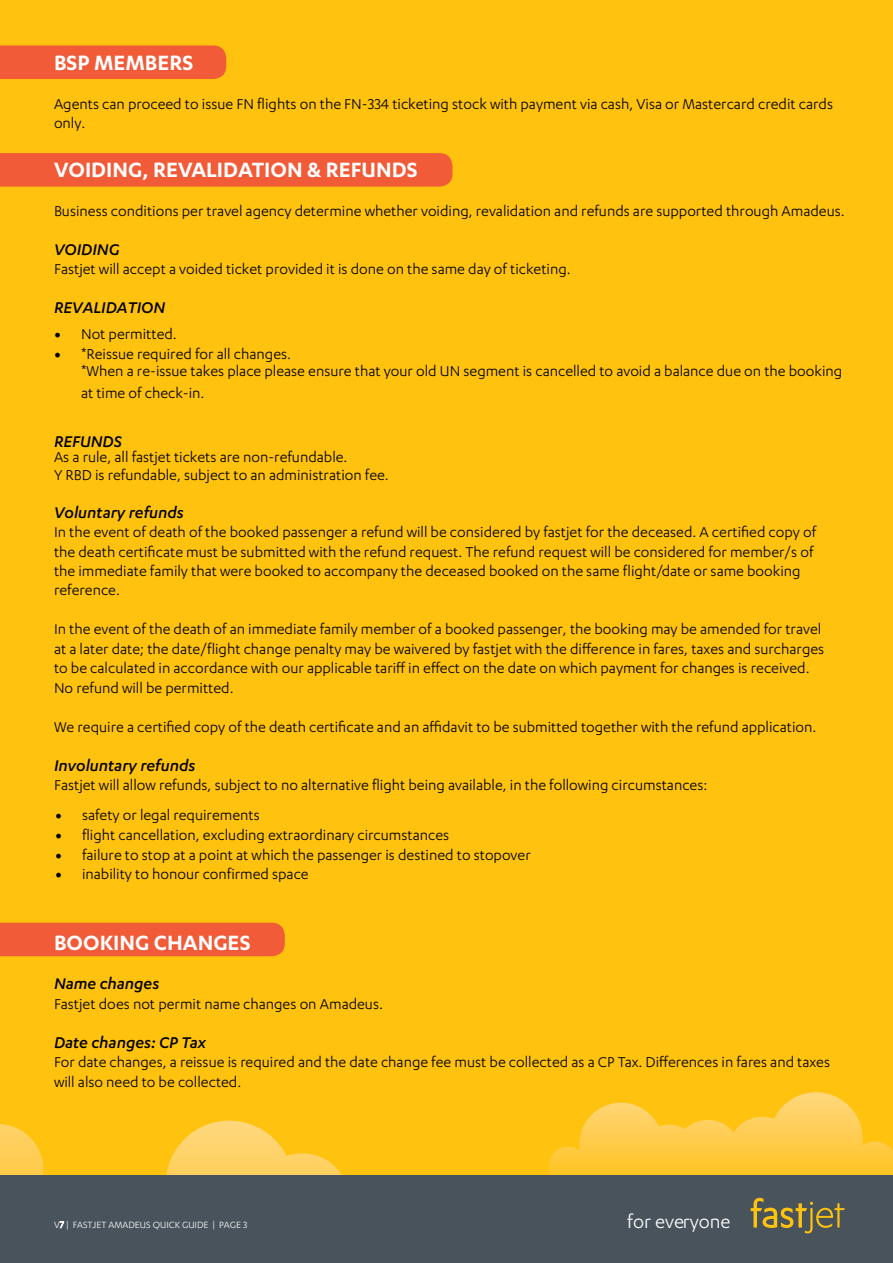
<style>
.page{position:relative;width:893px;height:1263px;background:#ffc20e}
.page>*{position:absolute;margin:0;border:0;box-sizing:border-box;transform-origin:0 0}
.t1{font:600 24px "Karbon";color:#fff}
.t2{font:21.3px "Karbon";color:#fff}
.t3{font:italic 500 18px "Karbon";color:#000}
.t4{font:16.5px/19.5px "Karbon";color:#000}
.t5{font:10.5px "Karbon";color:#fff}
.s1{font-family:"Minion Pro";font-size:18px}
</style>
<div class="page">
<img style="left:548px;top:1092px;width:345px;height:84px">
<img style="left:0;top:1124px;width:44px;height:52px">
<img style="left:119px;top:1121px;width:230px;height:55px">
<div style="left:0;top:1176px;width:893px;height:87px;background:#48535b"></div>
<svg style="left:751px;top:1198px;width:94px;height:35px"></svg>
<div style="left:0;top:45px;width:226px;height:34px;background:#f15b38"></div>
<div style="left:0;top:153px;width:452px;height:34px;background:#f15b38"></div>
<div style="left:0;top:923px;width:285px;height:33px;background:#f15b38"></div>
<h1 class="t1" style="left:54px;top:49px;width:141px">BSP MEMBERS</h1>
<p class="t4" style="left:54px;top:94px;width:781px">Agents can proceed to issue FN flights on the FN-334 ticketing stock with payment via cash, Visa or Mastercard credit cards only.</p>
<h1 class="t1" style="left:54px;top:156px;width:365px">VOIDING, REVALIDATION &amp; REFUNDS</h1>
<p class="t4" style="left:54px;top:201px;width:792px">Business conditions per travel agency determine whether voiding, revalidation and refunds are supported through Amadeus.</p>
<p class="t3" style="left:54px;top:239px;width:67px">VOIDING</p>
<p class="t4" style="left:54px;top:259px;width:518px">Fastjet will accept a voided ticket provided it is done on the same day of ticketing.</p>
<p class="t3" style="left:54px;top:297px;width:113px">REVALIDATION</p>
<p class="t4" style="left:54px;top:324px;width:124px"><span class="s1">•</span> Not permitted.</p>
<p class="t4" style="left:81px;top:344px;width:763px;line-height:17.7px;text-indent:-27px"><span class="s1">•</span> *Reissue required for all changes.<br>*When a re-issue takes place please ensure that your old UN segment is cancelled to avoid a balance due on the booking</p>
<p class="t4" style="left:81px;top:383px;width:125px">at time of check-in.</p>
<p class="t3" style="left:54px;top:432px;width:69px">REFUNDS</p>
<p class="t4" style="left:54px;top:447px;width:336px;line-height:18.6px">As a rule, all fastjet tickets are non-refundable.<br>Y RBD is refundable, subject to an administration fee.</p>
<p class="t3" style="left:54px;top:502px;width:131px">Voluntary refunds</p>
<p class="t4" style="left:54px;top:522px;width:764px">In the event of death of the booked passenger a refund will be considered by fastjet for the deceased. A certified copy of the death certificate must be submitted with the refund request. The refund request will be considered for member/s of the immediate family that were booked to accompany the deceased booked on the same flight/date or same booking reference.</p>
<p class="t4" style="left:54px;top:619px;width:772px">In the event of the death of an immediate family member of a booked passenger, the booking may be amended for travel at a later date; the date/flight change penalty may be waivered by fastjet with the difference in fares, taxes and surcharges to be calculated in accordance with our applicable tariff in effect on the date on which payment for changes is received.<br>No refund will be permitted.</p>
<p class="t4" style="left:54px;top:717px;width:764px">We require a certified copy of the death certificate and an affidavit to be submitted together with the refund application.</p>
<p class="t3" style="left:54px;top:755px;width:143px">Involuntary refunds</p>
<p class="t4" style="left:54px;top:775px;width:655px">Fastjet will allow refunds, subject to no alternative flight being available, in the following circumstances:</p>
<p class="t4" style="left:55px;top:805px;width:206px"><span class="s1">•</span> safety or legal requirements</p>
<p class="t4" style="left:55px;top:825px;width:396px"><span class="s1">•</span> flight cancellation, excluding extraordinary circumstances</p>
<p class="t4" style="left:55px;top:844px;width:477px"><span class="s1">•</span> failure to stop at a point at which the passenger is destined to stopover</p>
<p class="t4" style="left:55px;top:864px;width:255px"><span class="s1">•</span> inability to honour confirmed space</p>
<h1 class="t1" style="left:54px;top:929px;width:198px">BOOKING CHANGES</h1>
<p class="t3" style="left:54px;top:973px;width:107px">Name changes</p>
<p class="t4" style="left:54px;top:993px;width:331px">Fastjet does not permit name changes on Amadeus.</p>
<p class="t3" style="left:54px;top:1032px;width:153px">Date changes: CP Tax</p>
<p class="t4" style="left:54px;top:1052px;width:778px">For date changes, a reissue is required and the date change fee must be collected as a CP Tax. Differences in fares and taxes will also need to be collected.</p>
<p class="t5" style="left:54px;top:1219px;width:195px">V7 | FASTJET AMADEUS QUICK GUIDE | PAGE 3</p>
<p class="t2" style="left:627px;top:1209px;width:105px">for everyone</p>
</div>
